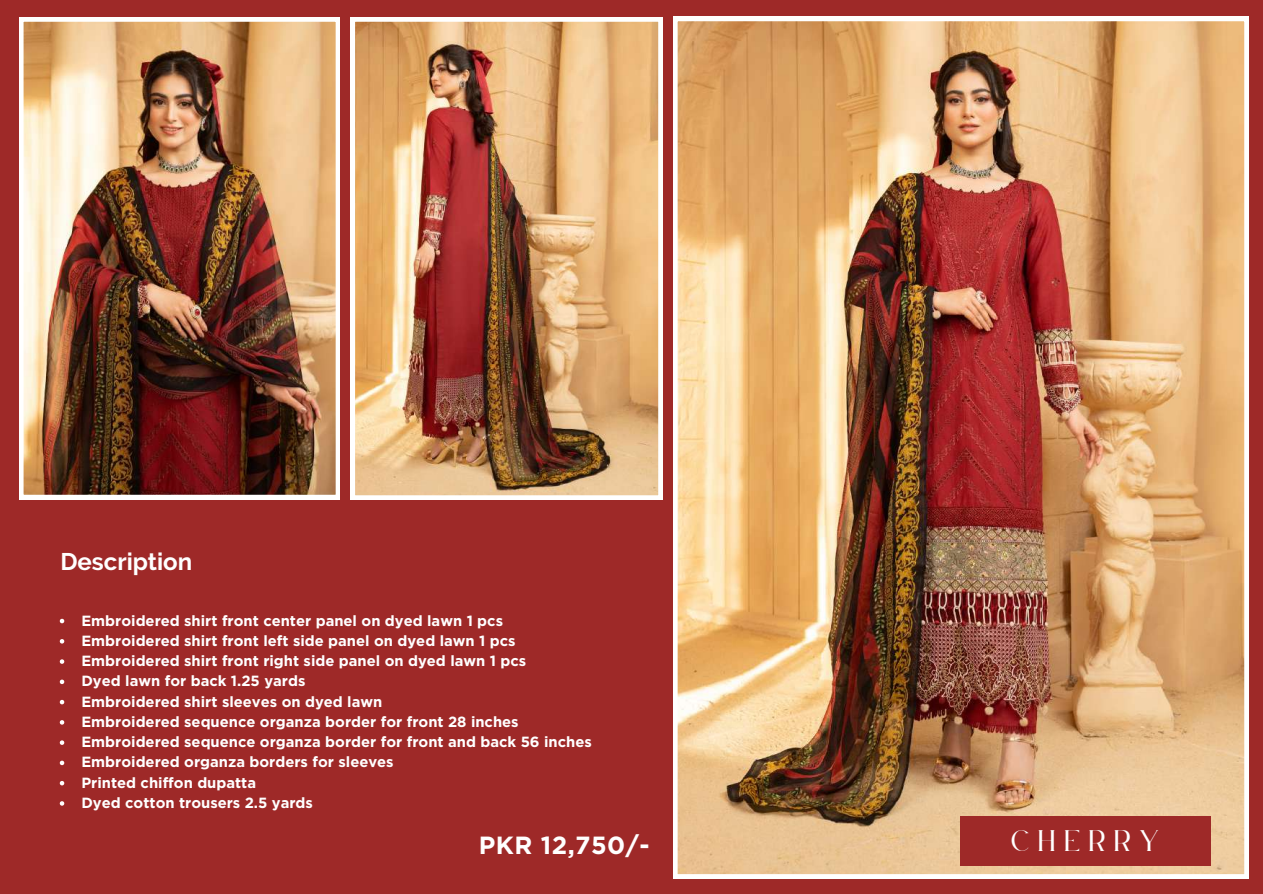
<style>
.page{position:relative;width:1263px;height:894px;background:#fff}
.page>*{position:absolute;margin:0;border:0;box-sizing:border-box;transform-origin:0 0}
.t1{font:26.1px "Le Jour Serif";letter-spacing:.33em;color:#fff}
.t2{font:700 24.75px "Gotham";letter-spacing:.02em;color:#fff}
.t3{font:700 24px "Raleway";color:#fff}
.t4{font:700 14.7px/20.2px "Gotham";color:#fff}
</style>
<div class="page">
<div style="left:0;top:0;width:1263px;height:893px;background:#9e2928"></div>
<img style="left:673px;top:17px;width:576px;height:860px">
<img style="left:351px;top:17px;width:311px;height:482px">
<img style="left:19px;top:17px;width:321px;height:482px">
<svg style="left:60px;top:618px;width:4px;height:5px"></svg>
<svg style="left:60px;top:639px;width:4px;height:4px"></svg>
<svg style="left:60px;top:659px;width:4px;height:4px"></svg>
<svg style="left:60px;top:679px;width:4px;height:5px"></svg>
<svg style="left:60px;top:699px;width:4px;height:5px"></svg>
<svg style="left:60px;top:720px;width:4px;height:4px"></svg>
<svg style="left:60px;top:740px;width:4px;height:4px"></svg>
<svg style="left:60px;top:760px;width:4px;height:5px"></svg>
<svg style="left:60px;top:781px;width:4px;height:4px"></svg>
<svg style="left:60px;top:801px;width:4px;height:4px"></svg>
<div style="left:961px;top:815px;width:250px;height:50px;background:#9e2928"></div>
<h3 class="t3" style="left:60px;top:547px;width:133px">Description</h3>
<p class="t4" style="left:81px;top:610px;width:512px">Embroidered shirt front center panel on dyed lawn 1 pcs Embroidered shirt front left side panel on dyed lawn 1 pcs Embroidered shirt front right side panel on dyed lawn 1 pcs<br>Dyed lawn for back 1.25 yards<br>Embroidered shirt sleeves on dyed lawn<br>Embroidered sequence organza border for front 28 inches Embroidered sequence organza border for front and back 56 inches Embroidered organza borders for sleeves<br>Printed chiffon dupatta<br>Dyed cotton trousers 2.5 yards</p>
<h2 class="t2" style="left:479px;top:830px;width:172px">PKR 12,750/-</h2>
<h1 class="t1" style="left:1012px;top:826px;width:150px">CHERRY</h1>
</div>
